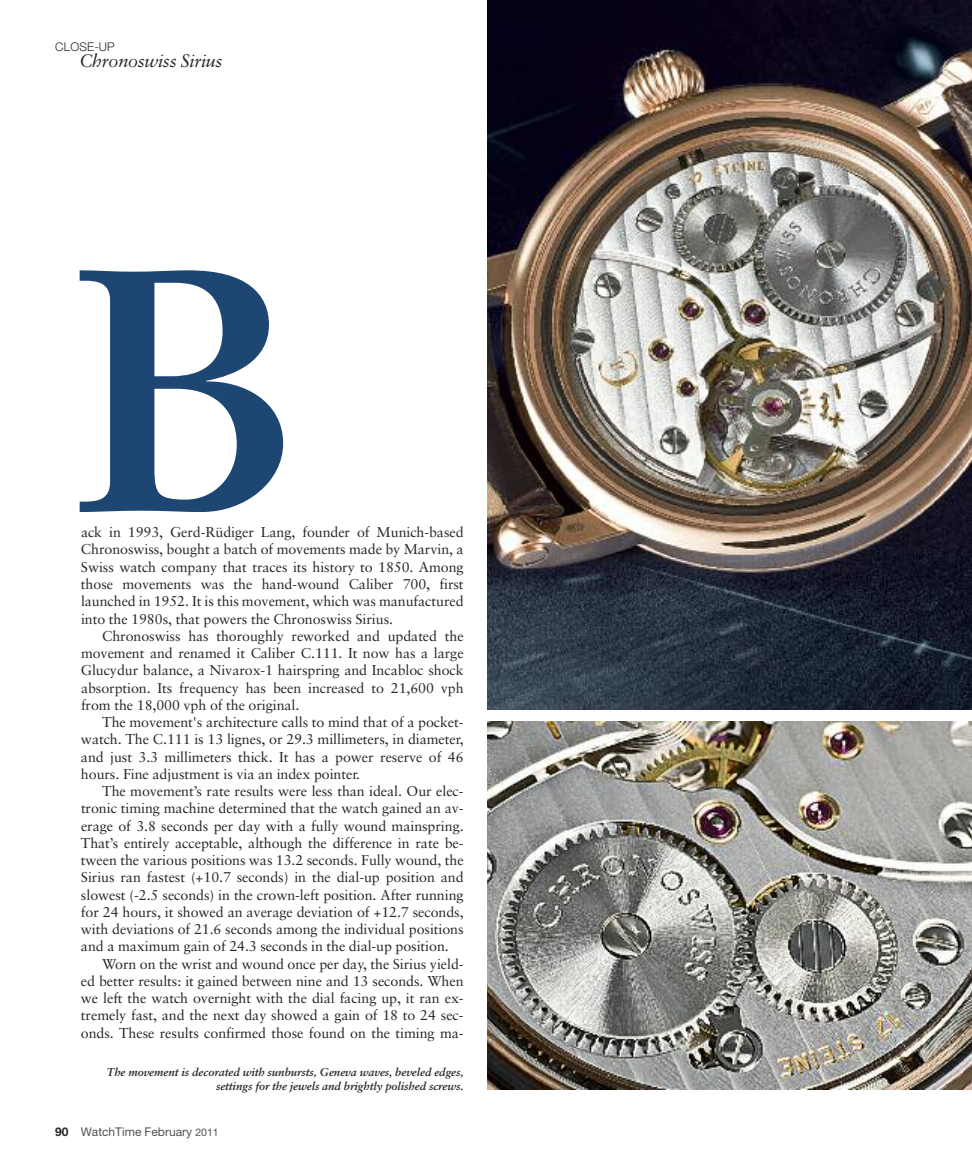
<style>
.page{position:relative;width:972px;height:1175px;background:#fff}
.page>*{position:absolute;margin:0;border:0;box-sizing:border-box;transform-origin:0 0}
.t1{font:700 346.2px "Sabon";color:#1d4673}
.t2{font:italic 18px "Sabon";letter-spacing:-.015em;color:#272627}
.t3{font:14.25px/17.2px "Sabon";letter-spacing:-.005em;color:#272627;text-align:justify}
.t4{font:12px "Helvetica Neue LT Pro";color:#525152}
.t5{font:300 12px "Helvetica Neue LT Pro";letter-spacing:.01em;color:#272627}
.t6{font:italic 700 11.25px/14.2px "Sabon";letter-spacing:-.005em;color:#272627;text-align:right}
.s1{font-weight:700;color:#272627}
.s2{font-size:10.5px}
</style>
<div class="page">
<img style="left:487px;top:0;width:485px;height:710px">
<img style="left:487px;top:721px;width:485px;height:368px">
<p class="t5" style="left:55px;top:43px;width:61px">CLOSE-UP</p>
<p class="t2" style="left:79px;top:54px;width:145px">Chronoswiss Sirius</p>
<h1 class="t1" style="left:73px;top:270px;width:232px">B</h1>
<p class="t3" style="left:81px;top:525px;width:384px">ack in 1993, Gerd-Rüdiger Lang, founder of Munich-based Chronoswiss, bought a batch of movements made by Marvin, a Swiss watch company that traces its history to 1850. Among those movements was the hand-wound Caliber 700, first launched in 1952. It is this movement, which was manufactured into the 1980s, that powers the Chronoswiss Sirius.</p>
<p class="t3" style="left:81px;top:629px;width:384px;text-indent:21px">Chronoswiss has thoroughly reworked and updated the movement and renamed it Caliber C.111. It now has a large Glucydur balance, a Nivarox-1 hairspring and Incabloc shock absorption. Its frequency has been increased to 21,600 vph from the 18,000 vph of the original.</p>
<p class="t3" style="left:81px;top:715px;width:384px;text-indent:21px">The movement's architecture calls to mind that of a pocket&shy;watch. The C.111 is 13 lignes, or 29.3 millimeters, in diameter, and just 3.3 millimeters thick. It has a power reserve of 46 hours. Fine adjustment is via an index pointer.</p>
<p class="t3" style="left:81px;top:784px;width:384px;text-indent:21px">The movement’s rate results were less than ideal. Our elec&shy;tronic timing machine determined that the watch gained an av&shy;erage of 3.8 seconds per day with a fully wound mainspring.<br>That’s entirely acceptable, although the difference in rate be&shy;tween the various positions was 13.2 seconds. Fully wound, the Sirius ran fastest (+10.7 seconds) in the dial-up position and slowest (-2.5 seconds) in the crown-left position. After running for 24 hours, it showed an average deviation of +12.7 seconds, with deviations of 21.6 seconds among the individual positions and a maximum gain of 24.3 seconds in the dial-up position.</p>
<p class="t3" style="left:81px;top:956px;width:384px;text-indent:21px">Worn on the wrist and wound once per day, the Sirius yield&shy;ed better results: it gained between nine and 13 seconds. When we left the watch overnight with the dial facing up, it ran ex&shy;tremely fast, and the next day showed a gain of 18 to 24 sec&shy;onds. These results confirmed those found on the timing ma-</p>
<p class="t6" style="left:107px;top:1065px;width:358px">The movement is decorated with sunbursts, Geneva waves, beveled edges, settings for the jewels and brightly polished screws.</p>
<p class="t4" style="left:55px;top:1127px;width:165px"><span class="s1">90</span> WatchTime February <span class="s2">2011</span></p>
</div>
